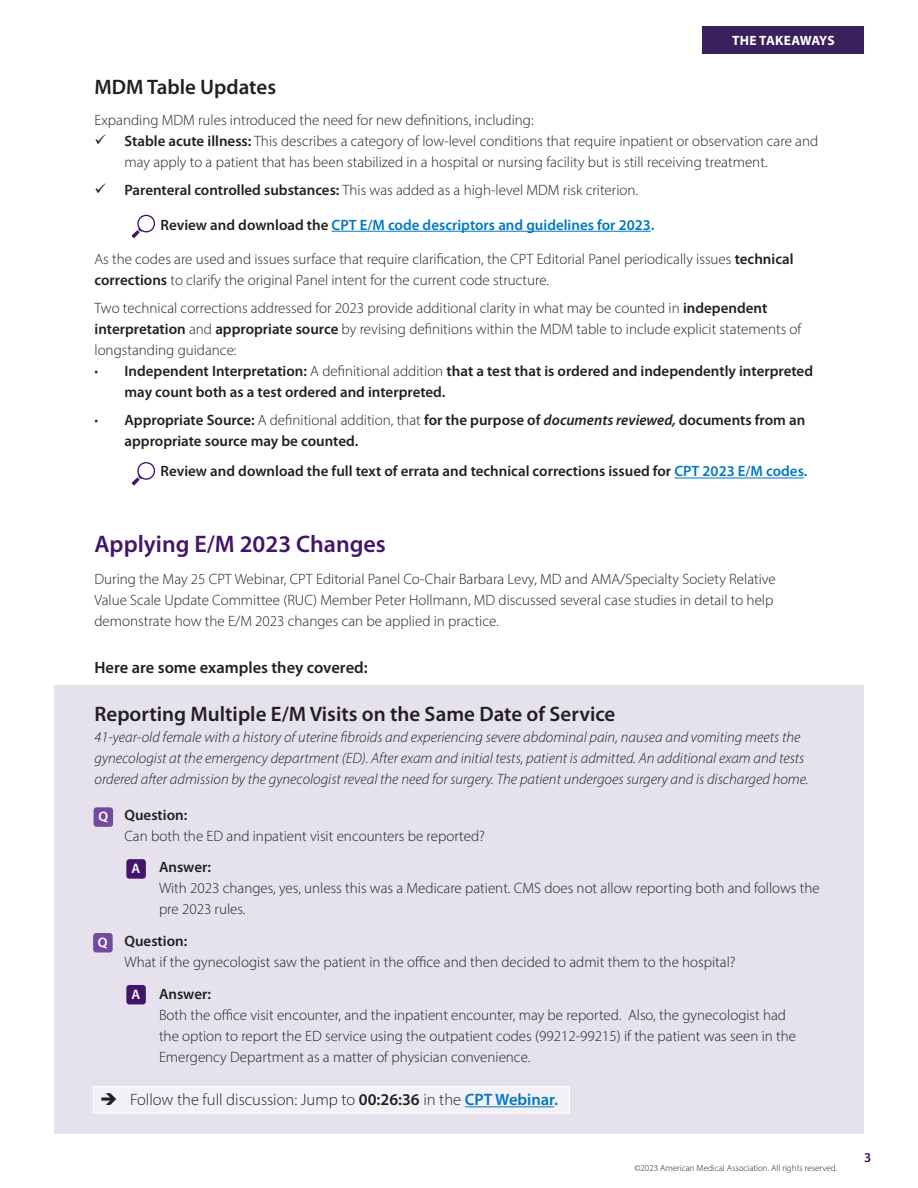
<style>
.page{position:relative;width:918px;height:1188px;background:#fff}
.page>*{position:absolute;margin:0;border:0;box-sizing:border-box;transform-origin:0 0}
.t1{font:600 24px "Myriad Pro";color:#44146b}
.t2{font:600 21px "Myriad Pro";color:#231f20}
.t3{font:300 16.5px "Myriad Pro";color:#231f20}
.t4{font:600 16.5px "Myriad Pro";color:#231f20}
.t5{font:300 15px/21px "Myriad Pro";color:#231f20}
.t6{font:600 15px/21px "Myriad Pro";color:#231f20}
.t7{font:italic 300 15px/21px "Myriad Pro";color:#231f20}
.t8{font:600 15px "Myriad Pro";color:#0077c0}
.t9{font:600 13.8px "Myriad Pro";color:#fff}
.t10{font:700 13.5px "Myriad Pro";letter-spacing:.01em;color:#fff}
.t11{font:600 13.5px "Myriad Pro";color:#44146b}
.t12{font:300 9px "Myriad Pro";color:#231f20}
.s1{font-weight:600}
.s2{color:#231f20}
.s3{font-weight:300}
.s4{font-style:italic}
.s5{color:#0077c0}
.s6{font-weight:600;color:#0077c0}
</style>
<div class="page">
<div style="left:54px;top:685px;width:810px;height:449px;background:#e6e2ed"></div>
<div style="left:702px;top:26px;width:162px;height:28px;background:#3c1f5d"></div>
<hr style="left:332px;top:231px;width:319px;height:1px;background:#0077c0">
<hr style="left:674px;top:478px;width:130px;height:1px;background:#0077c0">
<div style="left:94px;top:807px;width:19px;height:20px;background:#734a9d;border-radius:3px"></div>
<div style="left:126px;top:859px;width:20px;height:20px;background:#44146b;border-radius:3px"></div>
<div style="left:94px;top:1086px;width:476px;height:26px;background:#f3f1f6"></div>
<div style="left:93px;top:1086px;width:477px;height:28px;border:1px solid #fff"></div>
<hr style="left:465px;top:1106px;width:89px;height:1px;background:#0077c0">
<div style="left:93px;top:933px;width:20px;height:20px;background:#734a9d;border-radius:3px"></div>
<div style="left:126px;top:985px;width:20px;height:19px;background:#44146b;border-radius:3px"></div>
<svg style="left:132px;top:214px;width:23px;height:24px"></svg>
<svg style="left:132px;top:462px;width:23px;height:24px"></svg>
<p class="t10" style="left:732px;top:31px;width:104px">THE TAKEAWAYS</p>
<h2 class="t2" style="left:94px;top:73px;width:183px">MDM Table Updates</h2>
<p class="t5" style="left:94px;top:110px;width:441px">Expanding MDM rules introduced the need for new definitions, including:</p>
<p class="t5" style="left:124px;top:131px;width:695px;text-indent:-30px">✓ <span class="s1">Stable acute illness:</span> This describes a category of low-level conditions that require inpatient or observation care and may apply to a patient that has been stabilized in a hospital or nursing facility but is still receiving treatment.</p>
<p class="t5" style="left:94px;top:180px;width:545px">✓ <span class="s1">Parenteral controlled substances:</span> This was added as a high-level MDM risk criterion.</p>
<p class="t8" style="left:160px;top:215px;width:495px"><span class="s2">Review and download the</span> CPT E/M code descriptors and guidelines for 2023.</p>
<p class="t5" style="left:94px;top:249px;width:701px">As the codes are used and issues surface that require clarification, the CPT Editorial Panel periodically issues <span class="s1">technical corrections</span> to clarify the original Panel intent for the current code structure.</p>
<p class="t5" style="left:94px;top:297px;width:709px">Two technical corrections addressed for 2023 provide additional clarity in what may be counted in <span class="s1">independent interpretation</span> and <span class="s1">appropriate source</span> by revising definitions within the MDM table to include explicit statements of longstanding guidance:</p>
<p class="t6" style="left:124px;top:360px;width:690px;text-indent:-30px"><span class="s3">•</span> Independent Interpretation: <span class="s3">A definitional addition</span> that a test that is ordered and independently interpreted may count both as a test ordered and interpreted.</p>
<p class="t6" style="left:124px;top:409px;width:682px;text-indent:-30px"><span class="s3">•</span> Appropriate Source: <span class="s3">A definitional addition, that</span> for the purpose of <span class="s4">documents reviewed,</span> documents from an appropriate source may be counted.</p>
<p class="t6" style="left:160px;top:461px;width:648px">Review and download the full text of errata and technical corrections issued for <span class="s5">CPT 2023 E/M codes.</span></p>
<h1 class="t1" style="left:94px;top:529px;width:293px">Applying E/M 2023 Changes</h1>
<p class="t5" style="left:94px;top:568px;width:683px">During the May 25 CPT Webinar, CPT Editorial Panel Co-Chair Barbara Levy, MD and AMA/Specialty Society Relative<br>Value Scale Update Committee (RUC) Member Peter Hollmann, MD discussed several case studies in detail to help demonstrate how the E/M 2023 changes can be applied in practice.</p>
<p class="t4" style="left:94px;top:657px;width:275px">Here are some examples they covered:</p>
<h2 class="t2" style="left:94px;top:700px;width:522px">Reporting Multiple E/M Visits on the Same Date of Service</h2>
<p class="t7" style="left:94px;top:726px;width:716px">41-year-old female with a history of uterine fibroids and experiencing severe abdominal pain, nausea and vomiting meets the gynecologist at the emergency department (ED). After exam and initial tests, patient is admitted. An additional exam and tests ordered after admission by the gynecologist reveal the need for surgery. The patient undergoes surgery and is discharged home.</p>
<p class="t6" style="left:124px;top:804px;width:64px">Question:</p>
<p class="t5" style="left:124px;top:825px;width:362px">Can both the ED and inpatient visit encounters be reported?</p>
<p class="t6" style="left:159px;top:857px;width:53px">Answer:</p>
<p class="t5" style="left:159px;top:878px;width:662px">With 2023 changes, yes, unless this was a Medicare patient. CMS does not allow reporting both and follows the pre 2023 rules.</p>
<p class="t6" style="left:124px;top:930px;width:64px">Question:</p>
<p class="t5" style="left:124px;top:952px;width:613px">What if the gynecologist saw the patient in the office and then decided to admit them to the hospital?</p>
<p class="t6" style="left:159px;top:983px;width:53px">Answer:</p>
<p class="t5" style="left:159px;top:1004px;width:639px">Both the office visit encounter, and the inpatient encounter, may be reported. Also, the gynecologist had the option to report the ED service using the outpatient codes (99212-99215) if the patient was seen in the<br>Emergency Department as a matter of physician convenience.</p>
<p class="t3" style="left:100px;top:1090px;width:460px">➔ Follow the full discussion: Jump to <span class="s1">00:26:36</span> in the <span class="s6">CPT Webinar.</span></p>
<p class="t9" style="left:98px;top:808px;width:11px">Q</p>
<p class="t9" style="left:132px;top:860px;width:10px">A</p>
<p class="t9" style="left:98px;top:934px;width:11px">Q</p>
<p class="t9" style="left:132px;top:986px;width:10px">A</p>
<p class="t12" style="left:634px;top:1162px;width:204px">©️2023 American Medical Association. All rights reserved.</p>
<p class="t11" style="left:864px;top:1148px;width:9px">3</p>
</div>
